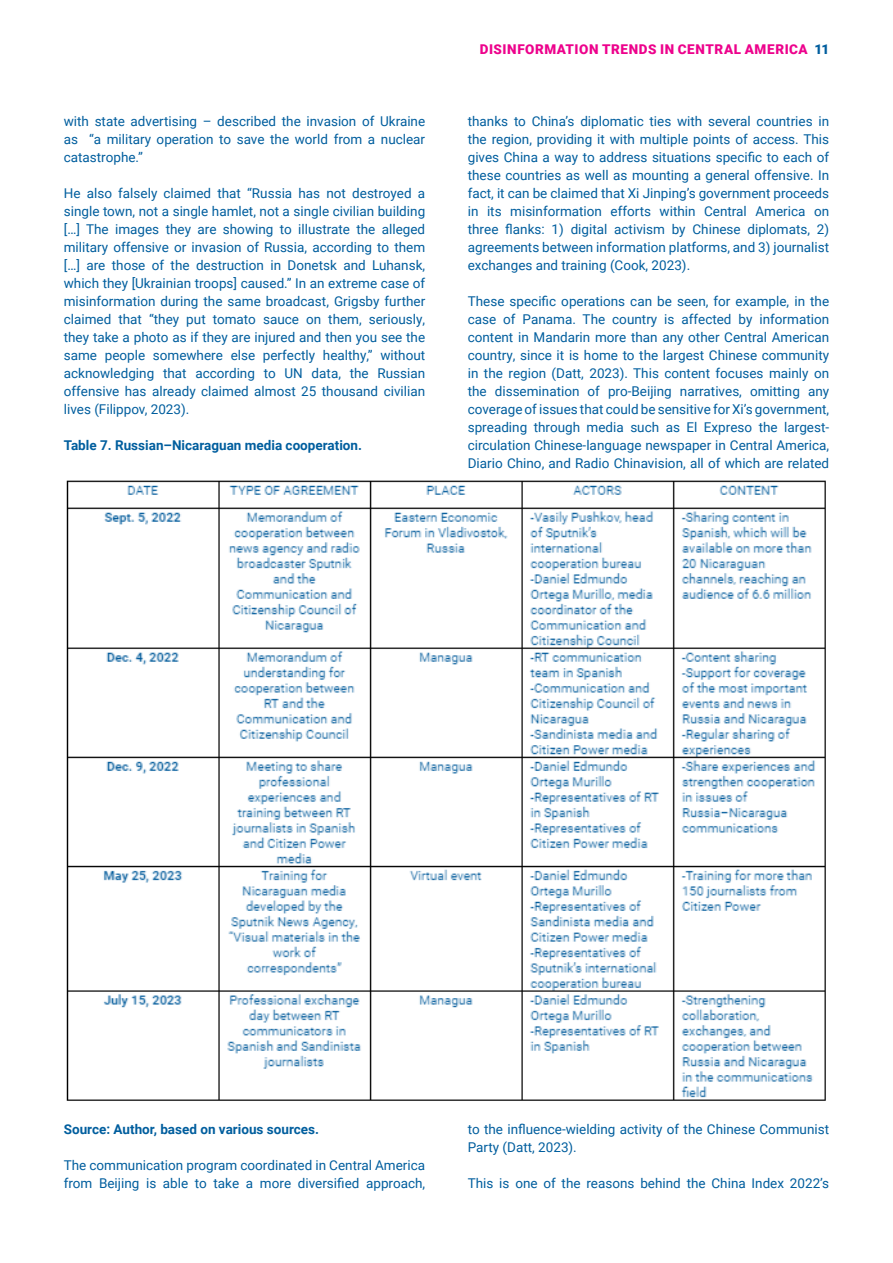
<style>
.page{position:relative;width:893px;height:1263px;background:#fff}
.page>*{position:absolute;margin:0;border:0;box-sizing:border-box;transform-origin:0 0}
.Copytext{font:13.5px/18px "Roboto";color:#005e9e;text-align:justify}
.Copytext-2{font:700 13.5px "Roboto";color:#005e9e}
.t1{font:900 13.5px "Roboto";letter-spacing:.04em;color:#ed028c}
.t2{font:900 13.5px "Roboto";color:#005e9e}
</style>
<div class="page">
<img style="left:66px;top:480px;width:760px;height:621px">
<p class="Copytext" style="left:64px;top:112px;width:363px">with state advertising – described the invasion of Ukraine as “a military operation to save the world from a nuclear catastrophe.”</p>
<p class="Copytext" style="left:64px;top:184px;width:363px">He also falsely claimed that “Russia has not destroyed a single town, not a single hamlet, not a single civilian building […] The images they are showing to illustrate the alleged military offensive or invasion of Russia, according to them […] are those of the destruction in Donetsk and Luhansk, which they [Ukrainian troops] caused.” In an extreme case of misinformation during the same broadcast, Grigsby further claimed that “they put tomato sauce on them, seriously, they take a photo as if they are injured and then you see the same people somewhere else perfectly healthy,” without acknowledging that according to UN data, the Russian offensive has already claimed almost 25 thousand civilian lives (Filippov, 2023).</p>
<p class="Copytext-2" style="left:64px;top:436px;width:300px">Table 7. Russian–Nicaraguan media cooperation.</p>
<p class="t1" style="left:480px;top:40px;width:10px">DISINFORMATION</p>
<p class="t1" style="left:602px;top:40px;width:19px">TREN</p>
<p class="t1" style="left:639px;top:40px;width:59px">DS IN CENTRAL</p>
<p class="t1" style="left:745px;top:40px;width:20px">AMERICA</p>
<p class="t2" style="left:815px;top:40px;width:16px">11</p>
<p class="Copytext" style="left:468px;top:112px;width:363px">thanks to China’s diplomatic ties with several countries in the region, providing it with multiple points of access. This gives China a way to address situations specific to each of these countries as well as mounting a general offensive. In fact, it can be claimed that Xi Jinping’s government proceeds in its misinformation efforts within Central America on three flanks: 1) digital activism by Chinese diplomats, 2) agreements between information platforms, and 3) journalist exchanges and training (Cook, 2023).</p>
<p class="Copytext" style="left:468px;top:292px;width:363px">These specific operations can be seen, for example, in the case of Panama. The country is affected by information content in Mandarin more than any other Central American country, since it is home to the largest Chinese community in the region (Datt, 2023). This content focuses mainly on the dissemination of pro-Beijing narratives, omitting any coverage of issues that could be sensitive for Xi’s government, spreading through media such as El Expreso the largest&shy;circulation Chinese-language newspaper in Central America, Diario Chino, and Radio Chinavision, all of which are related</p>
<p class="Copytext-2" style="left:64px;top:1120px;width:257px">Source: Author, based on various sources.</p>
<p class="Copytext" style="left:64px;top:1156px;width:363px">The communication program coordinated in Central America from Beijing is able to take a more diversified approach,</p>
<p class="Copytext" style="left:468px;top:1120px;width:363px">to the influence-wielding activity of the Chinese Communist<br>Party (Datt, 2023).</p>
<p class="Copytext" style="left:468px;top:1174px;width:363px">This is one of the reasons behind the China Index 2022’s</p>
</div>
